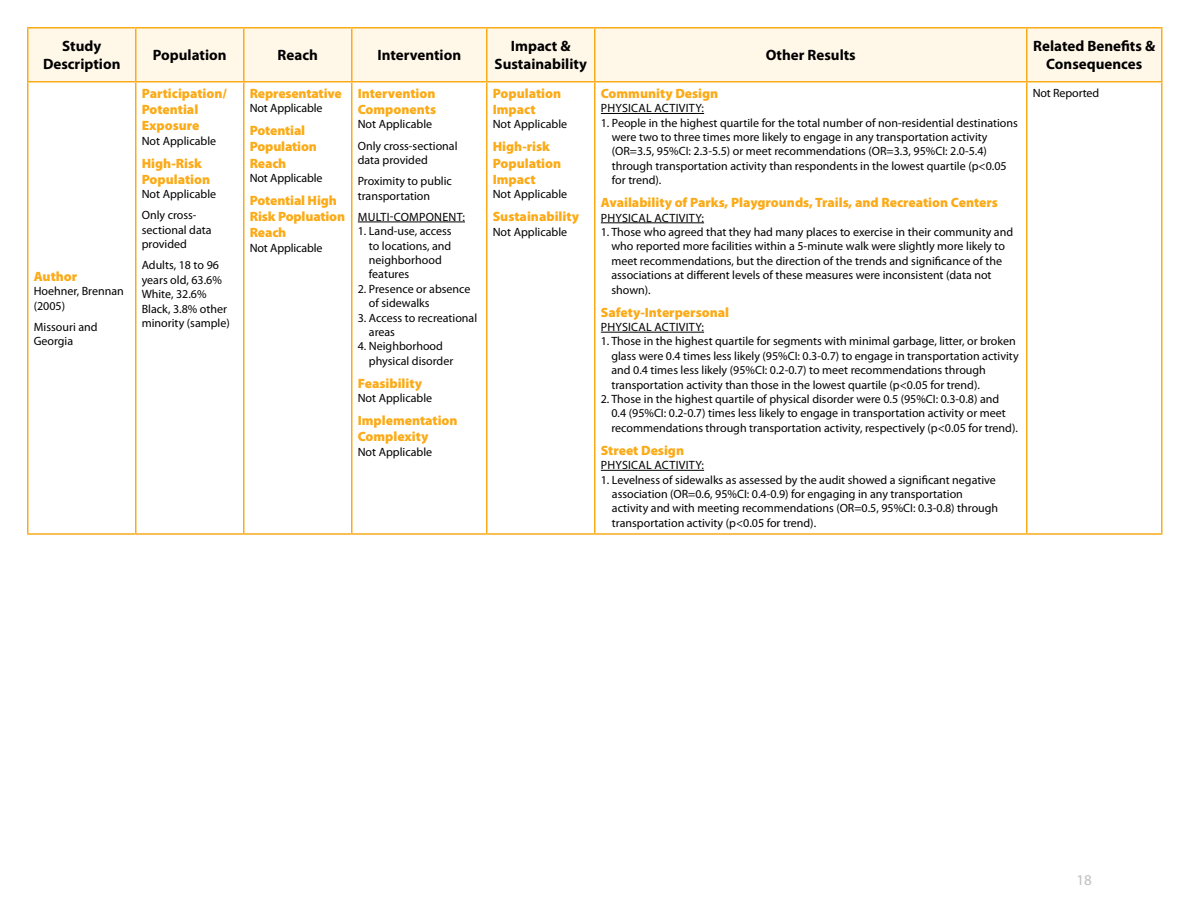
<style>
.page{position:relative;width:1188px;height:918px;background:#fff}
.page>*{position:absolute;margin:0;border:0;box-sizing:border-box;transform-origin:0 0}
.t1{font:700 15px/18px "Myriad Pro";color:#000;text-align:center}
.t2{font:15px "Myriad Pro";color:#bcbec0}
.t3{font:900 13.5px/16.2px "Myriad Pro";color:#fbab18}
.t4{font:12px/14.4px "Myriad Pro";color:#000}
.t5{font:12px "Myriad Pro";letter-spacing:.02em;color:#000}
</style>
<div class="page">
<div style="left:28px;top:28px;width:1133px;height:53px;background:#fff7e8"></div>
<svg style="left:28px;top:82px;width:1133px;height:451px"></svg>
<div style="left:136px;top:82px;width:108px;height:452px;background:#fff"></div>
<hr style="left:27px;top:28px;width:1px;height:53px;background:#fbab18">
<hr style="left:27px;top:27px;width:109px;height:1px;background:#fbab18">
<hr style="left:27px;top:533px;width:109px;height:2px;background:#fbab18">
<hr style="left:135px;top:28px;width:1px;height:53px;background:#fbab18">
<hr style="left:136px;top:27px;width:108px;height:1px;background:#fbab18">
<hr style="left:136px;top:533px;width:108px;height:2px;background:#fbab18">
<hr style="left:243px;top:28px;width:1px;height:53px;background:#fbab18">
<hr style="left:244px;top:27px;width:108px;height:1px;background:#fbab18">
<hr style="left:244px;top:533px;width:108px;height:2px;background:#fbab18">
<hr style="left:351px;top:28px;width:1px;height:53px;background:#fbab18">
<hr style="left:352px;top:27px;width:135px;height:1px;background:#fbab18">
<hr style="left:352px;top:533px;width:135px;height:2px;background:#fbab18">
<hr style="left:486px;top:28px;width:2px;height:53px;background:#fbab18">
<hr style="left:487px;top:27px;width:108px;height:1px;background:#fbab18">
<hr style="left:487px;top:533px;width:108px;height:2px;background:#fbab18">
<hr style="left:594px;top:28px;width:2px;height:53px;background:#fbab18">
<hr style="left:595px;top:27px;width:432px;height:1px;background:#fbab18">
<hr style="left:595px;top:533px;width:432px;height:2px;background:#fbab18">
<hr style="left:1026px;top:28px;width:2px;height:53px;background:#fbab18">
<hr style="left:1027px;top:27px;width:135px;height:1px;background:#fbab18">
<hr style="left:1027px;top:533px;width:135px;height:2px;background:#fbab18">
<hr style="left:1161px;top:28px;width:1px;height:53px;background:#fbab18">
<hr style="left:27px;top:81px;width:109px;height:1px;background:#fbab18">
<hr style="left:136px;top:81px;width:108px;height:1px;background:#fbab18">
<hr style="left:244px;top:81px;width:108px;height:1px;background:#fbab18">
<hr style="left:352px;top:81px;width:135px;height:1px;background:#fbab18">
<hr style="left:487px;top:81px;width:108px;height:1px;background:#fbab18">
<hr style="left:595px;top:81px;width:432px;height:1px;background:#fbab18">
<hr style="left:1027px;top:81px;width:135px;height:1px;background:#fbab18">
<hr style="left:27px;top:82px;width:1px;height:451px;background:#fbab18">
<hr style="left:135px;top:82px;width:1px;height:451px;background:#fbab18">
<hr style="left:243px;top:82px;width:1px;height:451px;background:#fbab18">
<hr style="left:351px;top:82px;width:1px;height:451px;background:#fbab18">
<hr style="left:486px;top:82px;width:2px;height:451px;background:#fbab18">
<hr style="left:594px;top:82px;width:2px;height:451px;background:#fbab18">
<hr style="left:1026px;top:82px;width:2px;height:451px;background:#fbab18">
<hr style="left:1161px;top:82px;width:1px;height:451px;background:#fbab18">
<hr style="left:358px;top:222px;width:107px;height:1px;background:#000">
<hr style="left:601px;top:113px;width:103px;height:1px;background:#000">
<hr style="left:601px;top:223px;width:103px;height:1px;background:#000">
<hr style="left:601px;top:332px;width:103px;height:1px;background:#000">
<hr style="left:601px;top:470px;width:103px;height:1px;background:#000">
<p class="t1" style="left:43px;top:37px;width:79px">Study<br>Description</p>
<p class="t1" style="left:153px;top:46px;width:75px">Population</p>
<p class="t1" style="left:278px;top:46px;width:42px">Reach</p>
<p class="t1" style="left:377px;top:46px;width:85px">Intervention</p>
<p class="t1" style="left:495px;top:37px;width:94px">Impact &amp;<br>Sustainability</p>
<p class="t1" style="left:766px;top:46px;width:92px">Other Results</p>
<p class="t1" style="left:1033px;top:37px;width:123px">Related Benefits &amp;<br>Consequences</p>
<p class="t3" style="left:34px;top:268px;width:45px">Author</p>
<p class="t4" style="left:34px;top:284px;width:92px">Hoehner, Brennan (2005)</p>
<p class="t4" style="left:34px;top:319px;width:65px">Missouri and<br>Georgia</p>
<p class="t3" style="left:142px;top:85px;width:87px">Participation/<br>Potential<br>Exposure</p>
<p class="t4" style="left:142px;top:133px;width:76px">Not Applicable</p>
<p class="t3" style="left:142px;top:154px;width:70px">High-Risk<br>Population</p>
<p class="t4" style="left:142px;top:183px;width:76px;line-height:21.1px">Not Applicable<br>Only cross-</p>
<p class="t4" style="left:142px;top:222px;width:71px">sectional data provided</p>
<p class="t4" style="left:142px;top:258px;width:90px">Adults, 18 to 96 years old, 63.6%<br>White, 32.6%<br>Black, 3.8% other minority (sample)</p>
<p class="t3" style="left:250px;top:85px;width:94px">Representative</p>
<p class="t4" style="left:250px;top:101px;width:74px">Not Applicable</p>
<p class="t3" style="left:250px;top:122px;width:69px">Potential<br>Population<br>Reach</p>
<p class="t4" style="left:250px;top:171px;width:74px">Not Applicable</p>
<p class="t3" style="left:250px;top:192px;width:97px">Potential High<br>Risk Popluation<br>Reach</p>
<p class="t4" style="left:250px;top:240px;width:74px">Not Applicable</p>
<p class="t3" style="left:358px;top:85px;width:80px">Intervention<br>Components</p>
<p class="t4" style="left:358px;top:114px;width:101px;line-height:21.1px">Not Applicable<br>Only cross-sectional</p>
<p class="t4" style="left:358px;top:149px;width:96px;line-height:21.1px">data provided<br>Proximity to public</p>
<p class="t4" style="left:358px;top:185px;width:74px;line-height:21.1px">transportation<br>Multi</p>
<p class="t4" style="left:390px;top:209px;width:20px">-component</p>
<p class="t4" style="left:463px;top:209px;width:4px">:</p>
<p class="t4" style="left:369px;top:224px;width:84px;text-indent:-11px">1. Land-use, access to locations, and neighborhood features</p>
<p class="t4" style="left:369px;top:281px;width:103px;text-indent:-11px">2. Presence or absence of sidewalks</p>
<p class="t4" style="left:369px;top:310px;width:110px;text-indent:-11px">3. Access to recreational areas</p>
<p class="t4" style="left:369px;top:339px;width:86px;text-indent:-11px">4. Neighborhood physical disorder</p>
<p class="t3" style="left:358px;top:374px;width:66px">Feasibility</p>
<p class="t4" style="left:358px;top:391px;width:76px">Not Applicable</p>
<p class="t3" style="left:358px;top:412px;width:101px">Implementation<br>Complexity</p>
<p class="t4" style="left:358px;top:444px;width:76px">Not Applicable</p>
<p class="t3" style="left:493px;top:85px;width:70px">Population<br>Impact</p>
<p class="t4" style="left:493px;top:117px;width:76px">Not Applicable</p>
<p class="t3" style="left:493px;top:138px;width:70px">High-risk<br>Population<br>Impact</p>
<p class="t4" style="left:493px;top:187px;width:76px">Not Applicable</p>
<p class="t3" style="left:493px;top:208px;width:88px">Sustainability</p>
<p class="t4" style="left:493px;top:224px;width:76px">Not Applicable</p>
<p class="t3" style="left:601px;top:85px;width:119px">Community Design</p>
<p class="t5" style="left:601px;top:101px;width:105px">Physical activity:</p>
<p class="t4" style="left:612px;top:115px;width:407px;text-indent:-11px">1. People in the highest quartile for the total number of non-residential destinations were two to three times more likely to engage in any transportation activity (OR=3.5, 95%CI: 2.3-5.5) or meet recommendations (OR=3.3, 95%CI: 2.0-5.4) through transportation activity than respondents in the lowest quartile (p&lt;0.05 for trend).</p>
<p class="t3" style="left:601px;top:194px;width:399px">Availability of Parks, Playgrounds, Trails, and Recreation Centers</p>
<p class="t5" style="left:601px;top:210px;width:105px">Physical activity:</p>
<p class="t4" style="left:611px;top:225px;width:403px;text-indent:-11px">1. Those who agreed that they had many places to exercise in their community and who reported more facilities within a 5-minute walk were slightly more likely to meet recommendations, but the direction of the trends and significance of the associations at different levels of these measures were inconsistent (data not shown).</p>
<p class="t3" style="left:601px;top:303px;width:130px">Safety-Interpersonal</p>
<p class="t5" style="left:601px;top:320px;width:105px">Physical activity:</p>
<p class="t4" style="left:611px;top:334px;width:409px;text-indent:-11px">1. Those in the highest quartile for segments with minimal garbage, litter, or broken glass were 0.4 times less likely (95%CI: 0.3-0.7) to engage in transportation activity and 0.4 times less likely (95%CI: 0.2-0.7) to meet recommendations through transportation activity than those in the lowest quartile (p&lt;0.05 for trend).</p>
<p class="t4" style="left:611px;top:392px;width:408px;text-indent:-11px">2. Those in the highest quartile of physical disorder were 0.5 (95%CI: 0.3-0.8) and<br>0.4 (95%CI: 0.2-0.7) times less likely to engage in transportation activity or meet recommendations through transportation activity, respectively (p&lt;0.05 for trend).</p>
<p class="t3" style="left:601px;top:442px;width:85px">Street Design</p>
<p class="t5" style="left:601px;top:458px;width:105px">Physical activity:</p>
<p class="t4" style="left:612px;top:472px;width:388px;text-indent:-11px">1. Levelness of sidewalks as assessed by the audit showed a significant negative association (OR=0.6, 95%CI: 0.4-0.9) for engaging in any transportation activity and with meeting recommendations (OR=0.5, 95%CI: 0.3-0.8) through transportation activity (p&lt;0.05 for trend).</p>
<p class="t4" style="left:1033px;top:85px;width:68px">Not Reported</p>
<p class="t2" style="left:1077px;top:871px;width:17px">18</p>
</div>
